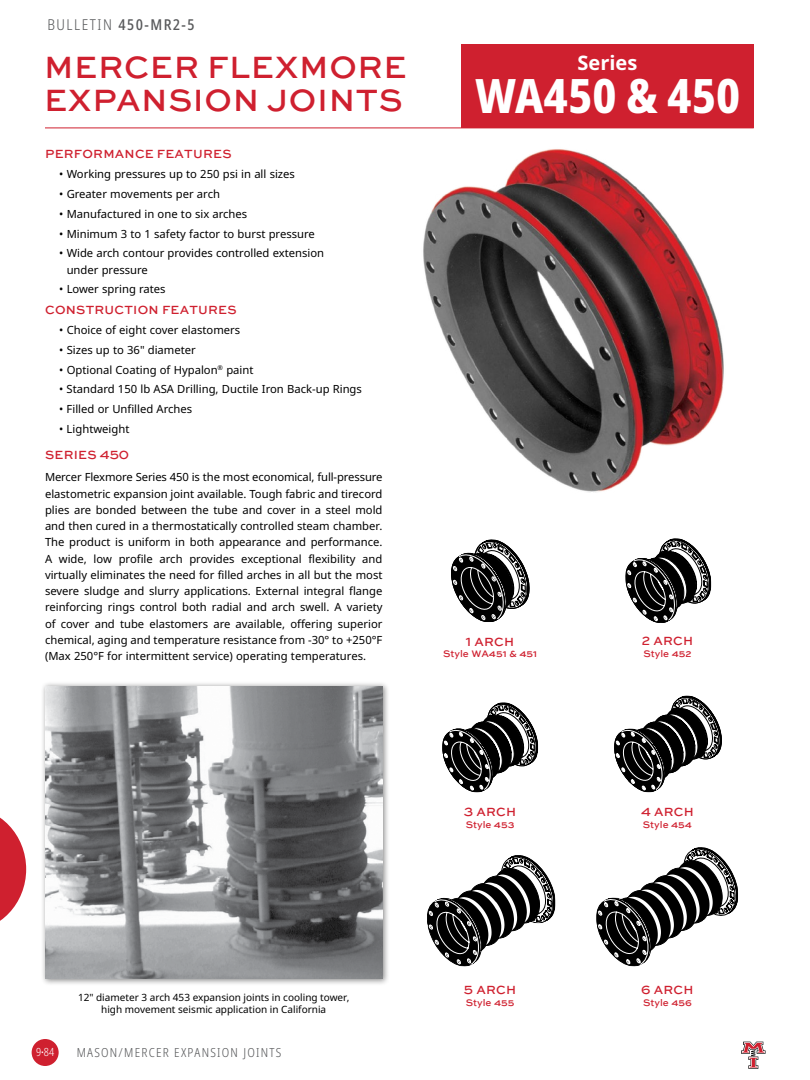
<style>
.page{position:relative;width:810px;height:1080px;background:#fff}
.page>*{position:absolute;margin:0;border:0;box-sizing:border-box;transform-origin:0 0}
.t1{font:800 condensed 47.5px "Noto Sans";color:#fff}
.t2{font:500 32.5px/33.8px "Sweet Sans Pro";letter-spacing:.02em;color:#cf202f}
.t3{font:700 20px "Noto Sans";color:#fff}
.t4{font:500 condensed 15px "Noto Sans";letter-spacing:.1em;color:#58595b}
.t5{font:500 12.5px "Sweet Sans Pro";letter-spacing:.02em;color:#cf202f}
.t6{font:300 condensed 12.5px "Noto Sans";letter-spacing:.1em;color:#58595b}
.t7{font:11.25px/16.2px "Noto Sans";color:#000}
.t8{font:300 condensed 11.25px "Noto Sans";color:#fff}
.t9{font:10px/12.2px "Noto Sans";color:#000;text-align:center}
.t10{font:500 10px "Sweet Sans Pro";color:#cf202f}
.s1{font-weight:300}
.s2{font-size:7.5px}
</style>
<div class="page">
<svg style="left:741px;top:1042px;width:25px;height:27px"></svg>
<div style="left:32px;top:1039px;width:27px;height:27px;background:#cf202f;border-radius:50%"></div>
<svg style="left:0;top:817px;width:26px;height:104px"></svg>
<img style="left:423px;top:149px;width:301px;height:344px">
<div style="left:461px;top:45px;width:293px;height:83px;background:#cf202f"></div>
<svg style="left:442px;top:703px;width:96px;height:89px"></svg>
<svg style="left:614px;top:696px;width:108px;height:96px"></svg>
<svg style="left:625px;top:538px;width:86px;height:85px"></svg>
<svg style="left:451px;top:539px;width:79px;height:83px"></svg>
<svg style="left:427px;top:855px;width:128px;height:111px"></svg>
<svg style="left:596px;top:847px;width:142px;height:119px"></svg>
<div style="left:40px;top:681px;width:349px;height:305px;background:#000;opacity:.45"></div>
<img style="left:45px;top:686px;width:337px;height:293px">
<hr style="left:45px;top:128px;width:709px;height:1px;background:#cf202f">
<h3 class="t4" style="left:48px;top:14px;width:149px"><span class="s1">BULLETIN</span> 450-MR2-5</h3>
<h2 class="t2" style="left:44px;top:48px;width:364px">MERCER FLEXMORE<br>EXPANSION JOINTS</h2>
<p class="t5" style="left:45px;top:145px;width:188px">PERFORMANCE FEATURES</p>
<p class="t7" style="left:59px;top:166px;width:237px">• Working pressures up to 250 psi in all sizes</p>
<p class="t7" style="left:59px;top:186px;width:162px">• Greater movements per arch</p>
<p class="t7" style="left:59px;top:206px;width:190px">• Manufactured in one to six arches</p>
<p class="t7" style="left:59px;top:226px;width:257px">• Minimum 3 to 1 safety factor to burst pressure</p>
<p class="t7" style="left:67px;top:245px;width:259px;text-indent:-7px">• Wide arch contour provides controlled extension under pressure</p>
<p class="t7" style="left:59px;top:282px;width:108px">• Lower spring rates</p>
<p class="t5" style="left:45px;top:301px;width:193px">CONSTRUCTION FEATURES</p>
<p class="t7" style="left:59px;top:322px;width:183px">• Choice of eight cover elastomers</p>
<p class="t7" style="left:59px;top:342px;width:138px">• Sizes up to 36" diameter</p>
<p class="t7" style="left:59px;top:362px;width:196px">• Optional Coating of Hypalon<sup>®</sup> paint</p>
<p class="t7" style="left:59px;top:382px;width:304px">• Standard 150 lb ASA Drilling, Ductile Iron Back-up Rings</p>
<p class="t7" style="left:59px;top:401px;width:135px">• Filled or Unfilled Arches</p>
<p class="t7" style="left:59px;top:421px;width:72px">• Lightweight</p>
<p class="t5" style="left:45px;top:446px;width:85px">SERIES 450</p>
<p class="t7" style="left:45px;top:469px;width:339px;text-align:justify">Mercer Flexmore Series 450 is the most economical, full-pressure elastometric expansion joint available. Tough fabric and tirecord plies are bonded between the tube and cover in a steel mold and then cured in a thermostatically controlled steam chamber.<br>The product is uniform in both appearance and performance.<br>A wide, low profile arch provides exceptional flexibility and virtually eliminates the need for filled arches in all but the most severe sludge and slurry applications. External integral flange reinforcing rings control both radial and arch swell. A variety of cover and tube elastomers are available, offering superior chemical, aging and temperature resistance from -30° to +250°F (Max 250°F for intermittent service) operating temperatures.</p>
<h3 class="t3" style="left:578px;top:49px;width:61px">Series</h3>
<h1 class="t1" style="left:475px;top:61px;width:267px">WA450 &amp; 450</h1>
<p class="t5" style="left:466px;top:632px;width:50px">1 ARCH</p>
<p class="t10" style="left:443px;top:646px;width:95px">Style WA451 &amp; 451</p>
<p class="t5" style="left:642px;top:632px;width:53px">2 ARCH</p>
<p class="t10" style="left:644px;top:646px;width:49px">Style 452</p>
<p class="t5" style="left:464px;top:803px;width:54px">3 ARCH</p>
<p class="t10" style="left:466px;top:817px;width:50px">Style 453</p>
<p class="t5" style="left:641px;top:803px;width:54px">4 ARCH</p>
<p class="t10" style="left:643px;top:817px;width:51px">Style 454</p>
<p class="t9" style="left:78px;top:991px;width:273px">12" diameter 3 arch 453 expansion joints in cooling tower, high movement seismic application in California</p>
<p class="t8" style="left:36px;top:1044px;width:20px">9<span class="s2">•</span>84</p>
<p class="t6" style="left:77px;top:1043px;width:206px">MASON/MERCER EXPANSION JOINTS</p>
<p class="t5" style="left:464px;top:981px;width:54px">5 ARCH</p>
<p class="t10" style="left:466px;top:995px;width:50px">Style 455</p>
<p class="t5" style="left:641px;top:981px;width:54px">6 ARCH</p>
<p class="t10" style="left:643px;top:995px;width:50px">Style 456</p>
</div>
